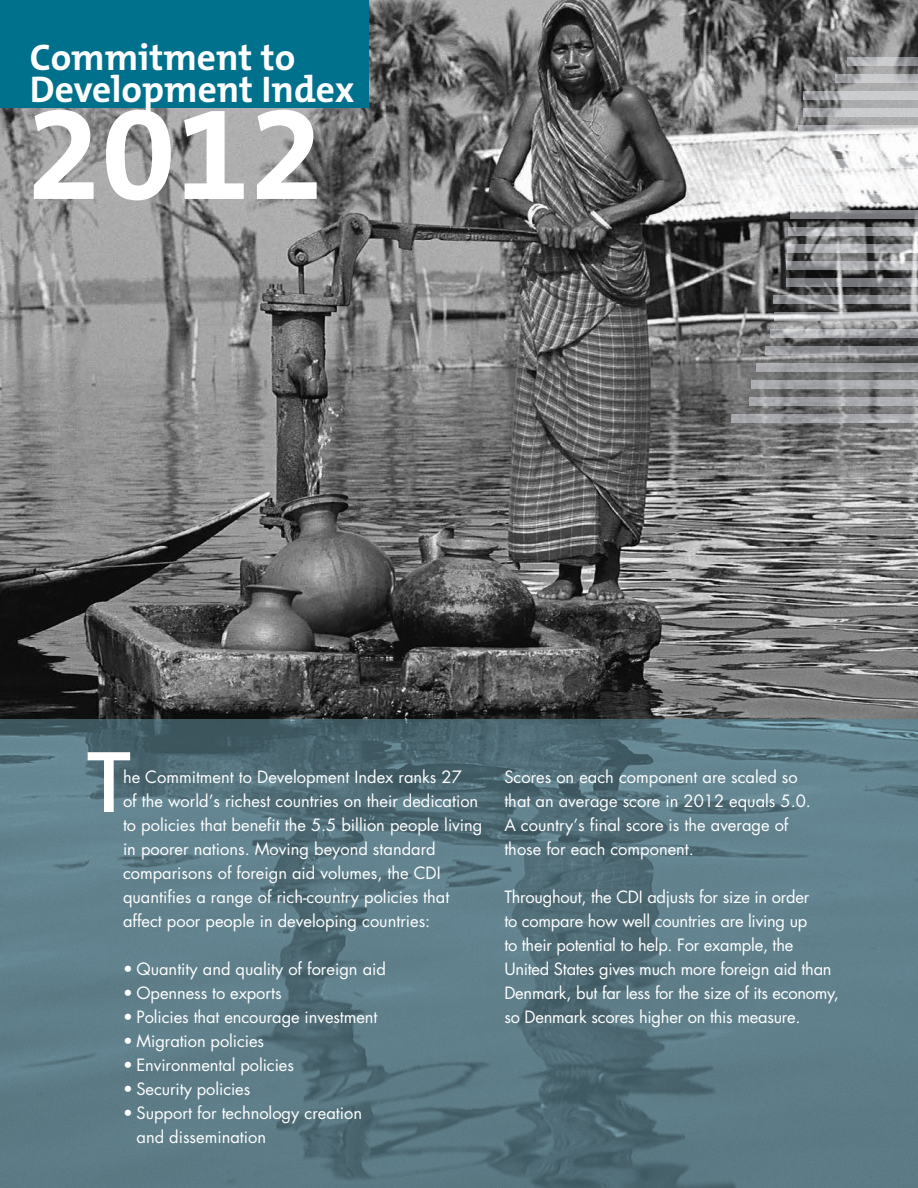
<style>
.page{position:relative;width:918px;height:1188px;background:#fff}
.page>*{position:absolute;margin:0;border:0;box-sizing:border-box;transform-origin:0 0}
.t1{font:700 135.15px "The Mix B7";color:#fff}
.t2{font:600 88.5px "The Mix B6";color:#fff}
.t3{font:700 37.35px/31.5px "The Mix B7";color:#fff}
.t4{font:16.5px/24px "Futura";color:#fff}
</style>
<div class="page">
<img style="left:0;top:0;width:918px;height:719px">
<div style="left:0;top:0;width:368px;height:108px;background:#00718c"></div>
<img style="left:731px;top:414px;width:187px;height:9px">
<img style="left:749px;top:397px;width:169px;height:9px">
<img style="left:751px;top:380px;width:167px;height:9px">
<img style="left:757px;top:363px;width:161px;height:9px">
<img style="left:765px;top:346px;width:153px;height:9px">
<img style="left:770px;top:329px;width:148px;height:9px">
<img style="left:774px;top:312px;width:144px;height:9px">
<img style="left:774px;top:295px;width:144px;height:9px">
<img style="left:787px;top:278px;width:131px;height:9px">
<img style="left:787px;top:261px;width:131px;height:9px">
<img style="left:788px;top:244px;width:130px;height:9px">
<img style="left:789px;top:227px;width:129px;height:9px">
<img style="left:791px;top:210px;width:127px;height:9px">
<img style="left:793px;top:193px;width:125px;height:9px">
<img style="left:793px;top:176px;width:125px;height:9px">
<img style="left:794px;top:159px;width:124px;height:9px">
<img style="left:796px;top:142px;width:122px;height:9px">
<img style="left:799px;top:125px;width:119px;height:9px">
<img style="left:803px;top:108px;width:115px;height:9px">
<img style="left:804px;top:91px;width:114px;height:9px">
<img style="left:836px;top:74px;width:82px;height:9px">
<img style="left:848px;top:57px;width:70px;height:9px">
<img style="left:0;top:719px;width:918px;height:469px">
<h3 class="t3" style="left:30px;top:43px;width:326px">Commitment to<br>Development Index</h3>
<h1 class="t1" style="left:27px;top:82px;width:299px">2012</h1>
<h2 class="t2" style="left:86px;top:736px;width:47px">T</h2>
<p class="t4" style="left:123px;top:767px;width:361px">he Commitment to Development Index ranks 27<br>of the world’s richest countries on their dedication to policies that benefit the 5.5 billion people living in poorer nations. Moving beyond standard comparisons of foreign aid volumes, the CDI quantifies a range of rich-country policies that affect poor people in developing countries:</p>
<p class="t4" style="left:123px;top:959px;width:265px">• Quantity and quality of foreign aid</p>
<p class="t4" style="left:123px;top:983px;width:160px">• Openness to exports</p>
<p class="t4" style="left:123px;top:1007px;width:256px">• Policies that encourage investment</p>
<p class="t4" style="left:123px;top:1031px;width:143px">• Migration policies</p>
<p class="t4" style="left:123px;top:1055px;width:172px">• Environmental policies</p>
<p class="t4" style="left:123px;top:1079px;width:129px">• Security policies</p>
<p class="t4" style="left:136px;top:1103px;width:227px;text-indent:-13px">• Support for technology creation and dissemination</p>
<p class="t4" style="left:504px;top:767px;width:308px">Scores on each component are scaled so that an average score in 2012 equals 5.0.<br>A country’s final score is the average of those for each component.</p>
<p class="t4" style="left:504px;top:887px;width:336px">Throughout, the CDI adjusts for size in order<br>to compare how well countries are living up<br>to their potential to help. For example, the United States gives much more foreign aid than Denmark, but far less for the size of its economy, so Denmark scores higher on this measure.</p>
</div>
